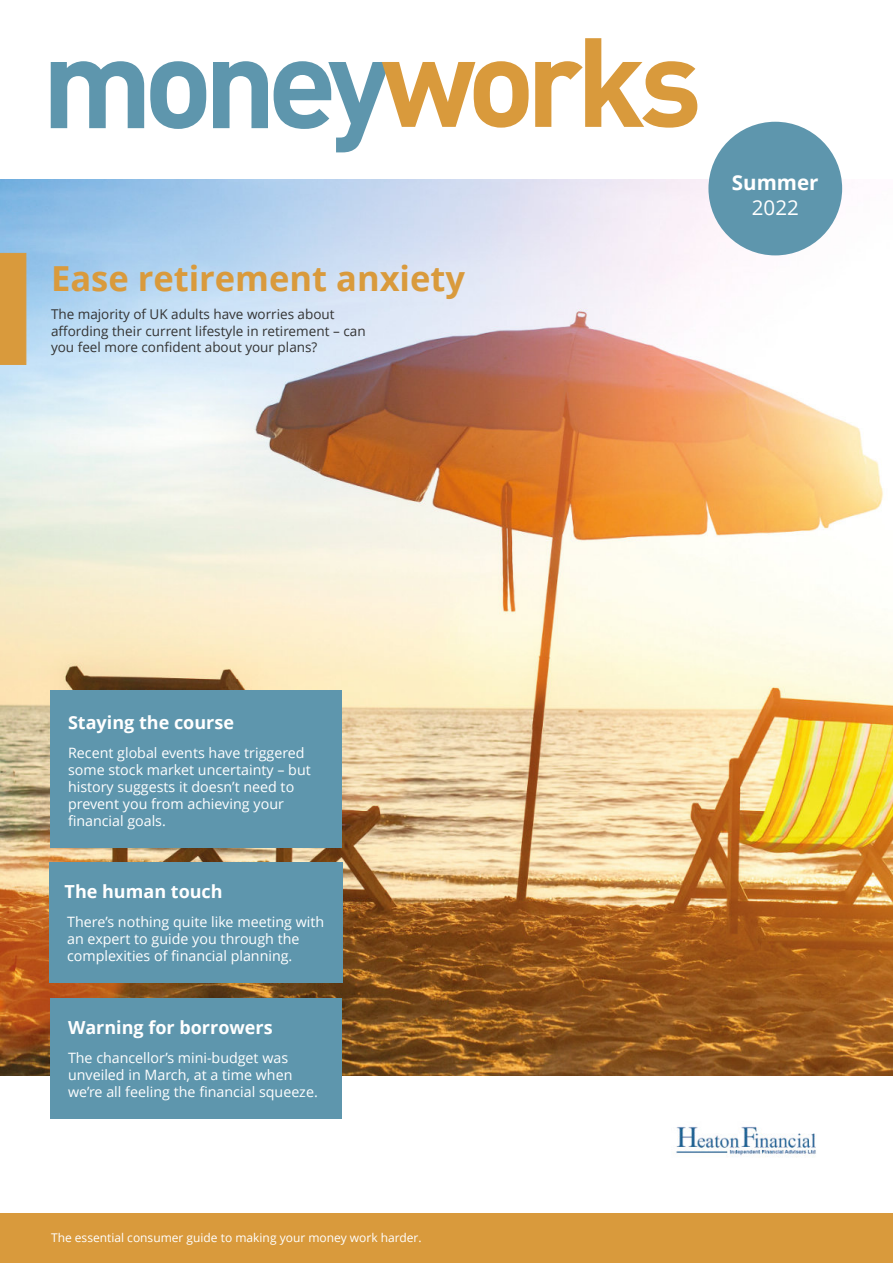
<style>
.page{position:relative;width:893px;height:1263px;background:#fff}
.page>*{position:absolute;margin:0;border:0;box-sizing:border-box;transform-origin:0 0}
.t1{font:700 34.5px "Open Sans";color:#d99a3c}
.t2{font:700 20.55px "Open Sans";color:#fff}
.t3{font:20.55px "Open Sans";color:#fff}
.t4{font:700 18px "Open Sans";color:#fff}
.t5{font:14.25px/17.1px "Open Sans";color:#fff}
.t6{font:13.5px/16.5px "Open Sans";color:#333}
.t7{font:12px "Open Sans";color:#fff}
</style>
<div class="page">
<img style="left:0;top:178px;width:893px;height:897px">
<svg style="left:51px;top:61px;width:93px;height:67px"></svg>
<svg style="left:150px;top:61px;width:56px;height:68px"></svg>
<svg style="left:213px;top:61px;width:55px;height:67px"></svg>
<svg style="left:274px;top:61px;width:255px;height:91px"></svg>
<svg style="left:535px;top:38px;width:162px;height:90px"></svg>
<img style="left:676px;top:1127px;width:140px;height:30px">
<div style="left:0;top:1213px;width:893px;height:50px;background:#d99a3c"></div>
<div style="left:0;top:253px;width:26px;height:112px;background:#d99a3c"></div>
<div style="left:708px;top:122px;width:134px;height:133px;background:#5e96ad;border-radius:50%"></div>
<div style="left:50px;top:690px;width:292px;height:158px;background:#5e96ad"></div>
<div style="left:49px;top:863px;width:294px;height:120px;background:#5e96ad"></div>
<div style="left:50px;top:998px;width:292px;height:121px;background:#5e96ad"></div>
<h1 class="t1" style="left:51px;top:265px;width:416px">Ease retirement anxiety</h1>
<p class="t6" style="left:51px;top:307px;width:316px">The majority of UK adults have worries about affording their current lifestyle in retirement – can you feel more confident about your plans?</p>
<p class="t4" style="left:68px;top:715px;width:167px">Staying the course</p>
<p class="t5" style="left:68px;top:745px;width:244px">Recent global events have triggered some stock market uncertainty – but history suggests it doesn’t need to prevent you from achieving your financial goals.</p>
<p class="t4" style="left:65px;top:884px;width:160px">The human touch</p>
<p class="t5" style="left:67px;top:915px;width:259px">There’s nothing quite like meeting with an expert to guide you through the complexities of financial planning.</p>
<p class="t4" style="left:68px;top:1020px;width:206px">Warning for borrowers</p>
<p class="t5" style="left:68px;top:1051px;width:251px">The chancellor’s mini-budget was unveiled in March, at a time when we’re all feeling the financial squeeze.</p>
<p class="t7" style="left:51px;top:1233px;width:372px">The essential consumer guide to making your money work harder.</p>
<h2 class="t2" style="left:732px;top:174px;width:88px">Summer</h2>
<h2 class="t3" style="left:752px;top:199px;width:49px">2022</h2>
</div>
